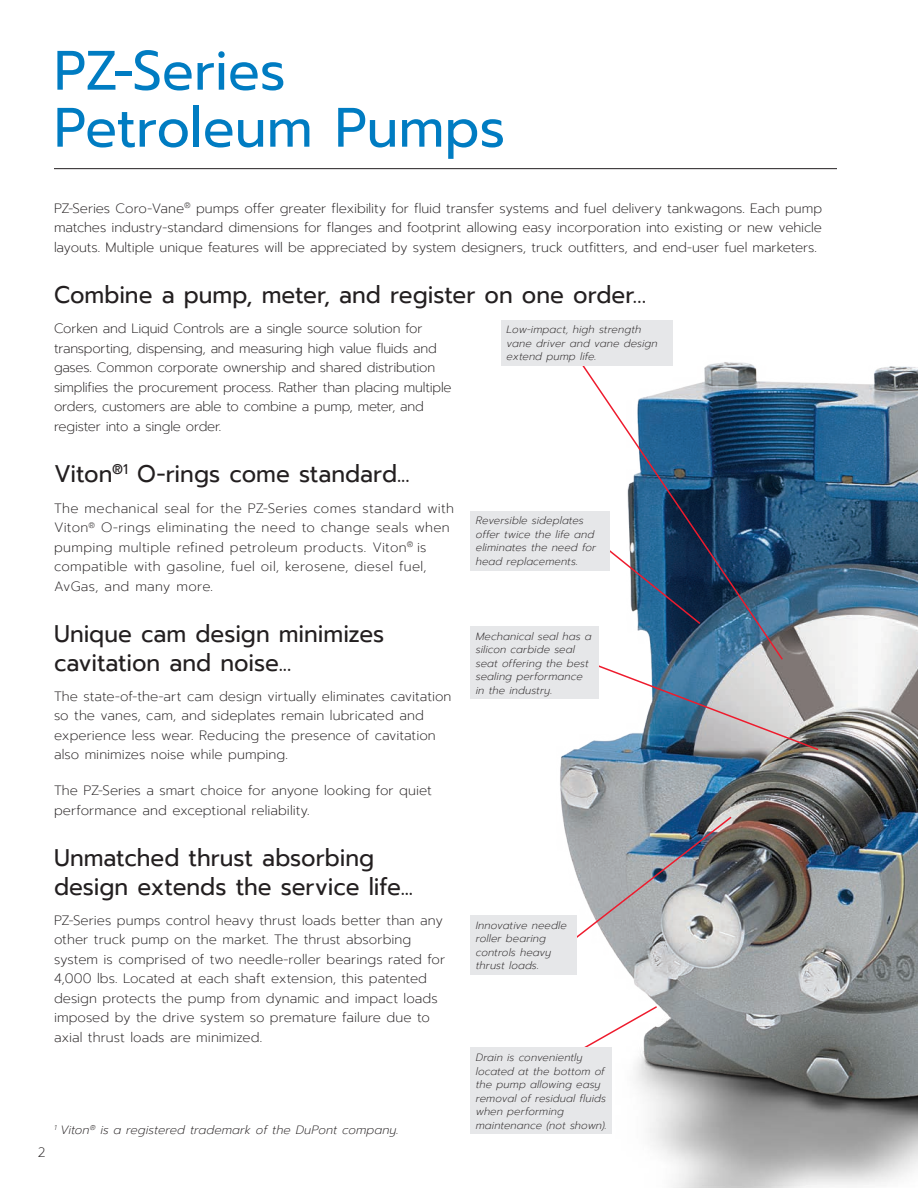
<style>
.page{position:relative;width:918px;height:1188px;background:#fff}
.page>*{position:absolute;margin:0;border:0;box-sizing:border-box;transform-origin:0 0}
.Page_Head{font:55.5px/57px "Prompt";color:#007cc2;scale:.95 1}
.Body_Heading{font:24px/28.5px "Prompt";color:#231f20;scale:.95 1}
.Body{font:200 13.5px/19.5px "Prompt";color:#231f20}
.Body-2{font:200 13.5px/19.5px "Prompt";letter-spacing:-.02em;color:#231f20}
.Body-3{font:200 13.5px/19.5px "Prompt";letter-spacing:.02em;color:#231f20}
.Footnote{font:italic 200 12px "Prompt";letter-spacing:.005em;color:#231f20}
.Callouts{font:italic 200 10.5px/13.5px "Prompt";letter-spacing:.015em;color:#231f20}
</style>
<div class="page">
<img style="left:547px;top:366px;width:371px;height:822px">
<hr style="left:54px;top:168px;width:783px;height:1px;background:#231f20">
<img style="left:579px;top:362px;width:205px;height:285px">
<img style="left:549px;top:815px;width:184px;height:144px">
<svg style="left:552px;top:647px;width:268px;height:104px"></svg>
<svg style="left:576px;top:523px;width:126px;height:103px"></svg>
<svg style="left:532px;top:1005px;width:127px;height:73px"></svg>
<div style="left:470px;top:916px;width:107px;height:59px;background:#e6e7e9"></div>
<div style="left:470px;top:627px;width:129px;height:72px;background:#e6e7e9"></div>
<div style="left:470px;top:511px;width:140px;height:59px;background:#e6e7e9"></div>
<div style="left:501px;top:320px;width:172px;height:46px;background:#e6e7e9"></div>
<div style="left:470px;top:1048px;width:142px;height:86px;background:#e6e7e9"></div>
<p class="Page_Head" style="left:54px;top:42px;width:477px">PZ-Series<br>Petroleum Pumps</p>
<p class="Body" style="left:38px;top:1143px;width:9px">2</p>
<p class="Body" style="left:54px;top:198px;width:770px;text-align:justify">PZ-Series Coro-Vane<sup>®</sup> pumps offer greater flexibility for fluid transfer systems and fuel delivery tankwagons. Each pump matches industry-standard dimensions for flanges and footprint allowing easy incorporation into existing or new vehicle layouts. Multiple unique features will be appreciated by system designers, truck outfitters, and end-user fuel marketers.</p>
<p class="Body_Heading" style="left:54px;top:281px;width:625px">Combine a pump, meter, and register on one order…</p>
<p class="Body-2" style="left:54px;top:319px;width:399px">Corken and Liquid Controls are a single source solution for transporting, dispensing, and measuring high value fluids and gases. Common corporate ownership and shared distribution simplifies the procurement process. Rather than placing multiple orders, customers are able to combine a pump, meter, and register into a single order.</p>
<p class="Body_Heading" style="left:54px;top:460px;width:376px">Viton<sup>®1</sup> O-rings come standard...</p>
<p class="Body-3" style="left:54px;top:498px;width:402px">The mechanical seal for the PZ-Series comes standard with Viton<sup>®</sup> O-rings eliminating the need to change seals when pumping multiple refined petroleum products. Viton<sup>®</sup> is compatible with gasoline, fuel oil, kerosene, diesel fuel, AvGas, and many more.</p>
<p class="Body_Heading" style="left:54px;top:620px;width:349px">Unique cam design minimizes cavitation and noise...</p>
<p class="Body" style="left:54px;top:686px;width:399px">The state-of-the-art cam design virtually eliminates cavitation so the vanes, cam, and sideplates remain lubricated and experience less wear. Reducing the presence of cavitation also minimizes noise while pumping.</p>
<p class="Body" style="left:54px;top:781px;width:379px">The PZ-Series a smart choice for anyone looking for quiet performance and exceptional reliability.</p>
<p class="Body_Heading" style="left:54px;top:843px;width:380px">Unmatched thrust absorbing design extends the service life...</p>
<p class="Body" style="left:54px;top:910px;width:393px">PZ-Series pumps control heavy thrust loads better than any other truck pump on the market. The thrust absorbing system is comprised of two needle-roller bearings rated for 4,000 lbs. Located at each shaft extension, this patented design protects the pump from dynamic and impact loads imposed by the drive system so premature failure due to axial thrust loads are minimized.</p>
<p class="Callouts" style="left:507px;top:323px;width:153px">Low-impact, high strength vane driver and vane design extend pump life.</p>
<p class="Callouts" style="left:476px;top:514px;width:122px">Reversible sideplates offer twice the life and eliminates the need for head replacements.</p>
<p class="Callouts" style="left:476px;top:629px;width:117px">Mechanical seal has a silicon carbide seal seat offering the best sealing performance in the industry.</p>
<p class="Callouts" style="left:476px;top:919px;width:92px">Innovative needle roller bearing controls heavy thrust loads.</p>
<p class="Footnote" style="left:54px;top:1122px;width:346px"><sup>1</sup> Viton<sup>®</sup> is a registered trademark of the DuPont company.</p>
<p class="Callouts" style="left:476px;top:1051px;width:132px">Drain is conveniently located at the bottom of the pump allowing easy removal of residual fluids when performing maintenance (not shown).</p>
</div>
